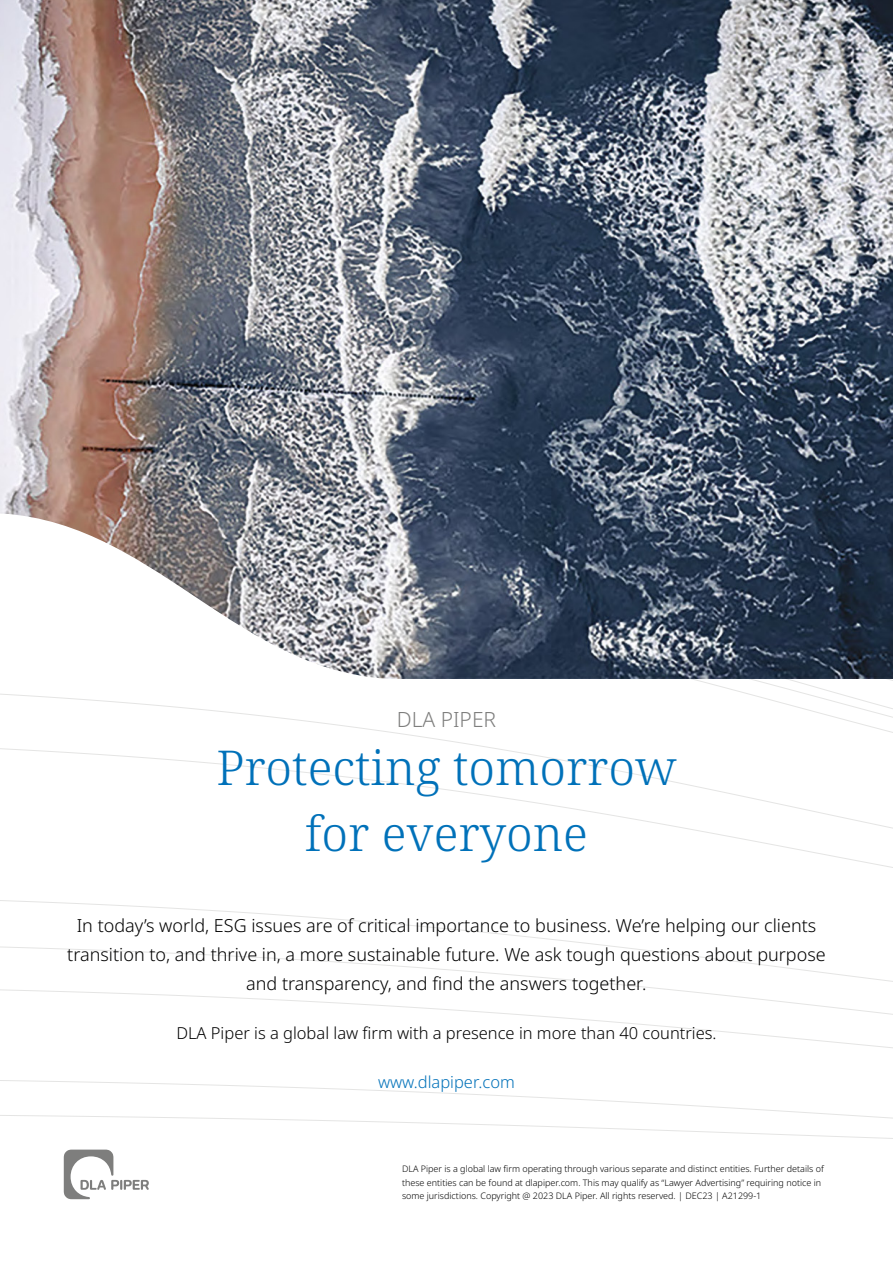
<style>
.page{position:relative;width:893px;height:1263px;background:#fff}
.page>*{position:absolute;margin:0;border:0;box-sizing:border-box;transform-origin:0 0}
.t1{font:300 48px/66px "Noto Serif";color:#0071b9;text-align:center}
.t2{font:300 21px "Noto Sans";color:#7e7e7d}
.t3{font:300 18px/29.2px "Noto Sans";color:#000;text-align:center}
.t4{font:300 16.5px "Noto Sans";color:#000}
.t5{font:300 16.5px "Noto Sans";color:#0071b9}
.t6{font:300 9px/13.5px "Noto Sans";color:#000}
</style>
<div class="page">
<svg style="left:0;top:678px;width:893px;height:461px"></svg>
<img style="left:0;top:0;width:893px;height:678px">
<svg style="left:0;top:513px;width:402px;height:166px"></svg>
<svg style="left:64px;top:1149px;width:85px;height:50px"></svg>
<h2 class="t2" style="left:397px;top:704px;width:101px">DLA PIPER</h2>
<h1 class="t1" style="left:216px;top:737px;width:462px">Protecting tomorrow for everyone</h1>
<p class="t3" style="left:67px;top:911px;width:760px">In today’s world, ESG issues are of critical importance to business. We’re helping our clients transition to, and thrive in, a more sustainable future. We ask tough questions about purpose and transparency, and find the answers together.</p>
<h3 class="t4" style="left:176px;top:1021px;width:542px">DLA Piper is a global law firm with a presence in more than 40 countries.</h3>
<h3 class="t5" style="left:378px;top:1070px;width:138px">www.dlapiper.com</h3>
<p class="t6" style="left:402px;top:1162px;width:423px">DLA Piper is a global law firm operating through various separate and distinct entities. Further details of these entities can be found at dlapiper.com. This may qualify as “Lawyer Advertising” requiring notice in some jurisdictions. Copyright @ 2023 DLA Piper. All rights reserved. | DEC23 | A21299-1</p>
</div>
